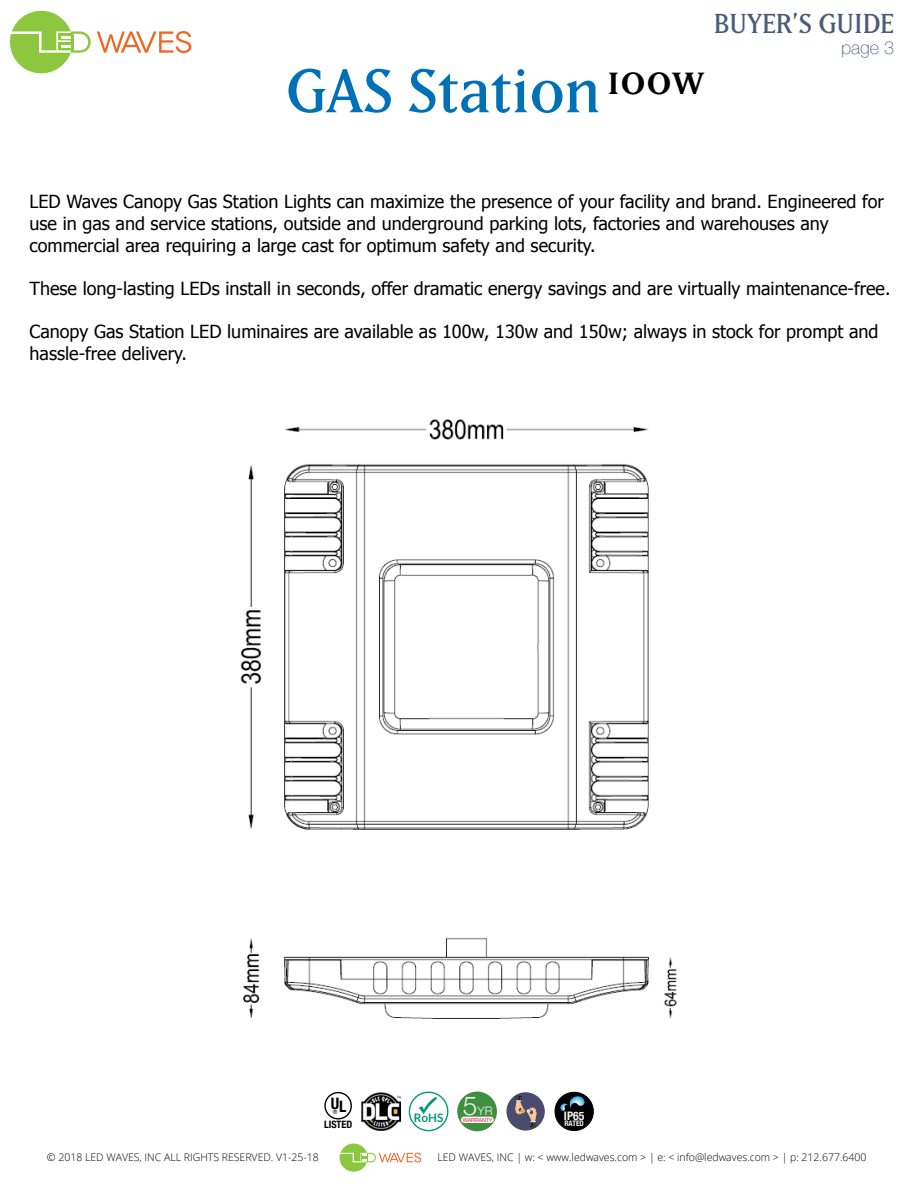
<style>
.page{position:relative;width:918px;height:1188px;background:#fff}
.page>*{position:absolute;margin:0;border:0;box-sizing:border-box;transform-origin:0 0}
.t1{font:60.9px "Matrix IIOT";color:#0071b6}
.t2{font:27px "Matrix IIOT";color:#4a5b78}
.t3{font:300 26.25px "Helvetica Neue";color:#f3f3f3}
.t4{font:18px/21.6px "Tahoma";color:#000}
.t5{font:100 18px "Helvetica Neue";color:#4a5b78}
.t6{font:700 condensed 15.75px "Helvetica Neue";color:#000}
.t7{font:700 11.7px "Lato";color:#009877}
.t8{font:700 condensed 11.7px "Helvetica Neue";color:#f3f3f3}
.t9{font:300 11.7px "Helvetica Neue";color:#f3f3f3}
.t10{font:300 10.5px "Open Sans";color:#000}
.t11{font:700 condensed 10.2px "Helvetica Neue";color:#000}
.t12{font:700 condensed 7.65px "Helvetica Neue";color:#f3f3f3}
.t13{font:5.7px "Helvetica Neue";color:#000}
.t14{font:300 5.55px "Helvetica Neue";color:#ea0029}
</style>
<div class="page">
<img style="left:240px;top:419px;width:437px;height:600px">
<svg style="left:506px;top:1092px;width:39px;height:39px"></svg>
<div style="left:409px;top:1092px;width:39px;height:39px;border:1px solid #009877;border-radius:50%"></div>
<svg style="left:419px;top:1096px;width:18px;height:18px"></svg>
<div style="left:324px;top:1092px;width:28px;height:28px;border:1px solid #000;border-radius:50%"></div>
<div style="left:555px;top:1092px;width:38px;height:39px;background:#000;border-radius:50%"></div>
<div style="left:555px;top:1092px;width:39px;height:39px;border:1px solid #000;border-radius:50%"></div>
<svg style="left:560px;top:1096px;width:25px;height:15px"></svg>
<div style="left:458px;top:1092px;width:38px;height:39px;background:#408f40;border-radius:50%"></div>
<div style="left:457px;top:1092px;width:40px;height:39px;border:1px solid #408f40;border-radius:50%"></div>
<div style="left:461px;top:1117px;width:33px;height:6px;background:#f3f3f3;border-radius:3px"></div>
<img style="left:362px;top:1092px;width:38px;height:39px">
<svg style="left:515px;top:1096px;width:22px;height:31px"></svg>
<svg style="left:97px;top:31px;width:94px;height:22px"></svg>
<svg style="left:9px;top:10px;width:82px;height:64px"></svg>
<svg style="left:339px;top:1143px;width:82px;height:29px"></svg>
<h1 class="t1" style="left:286px;top:54px;width:420px">GAS Station <sup>100w</sup></h1>
<h2 class="t2" style="left:714px;top:7px;width:182px">BUYER’S GUIDE</h2>
<p class="t5" style="left:841px;top:34px;width:55px">page 3</p>
<p class="t4" style="left:30px;top:190px;width:856px">LED Waves Canopy Gas Station Lights can maximize the presence of your facility and brand. Engineered for use in gas and service stations, outside and underground parking lots, factories and warehouses any commercial area requiring a large cast for optimum safety and security.</p>
<p class="t4" style="left:30px;top:277px;width:863px">These long-lasting LEDs install in seconds, offer dramatic energy savings and are virtually maintenance-free.</p>
<p class="t4" style="left:30px;top:320px;width:851px">Canopy Gas Station LED luminaires are available as 100w, 130w and 150w; always in stock for prompt and hassle-free delivery.</p>
<p class="t6" style="left:331px;top:1090px;width:10px">U</p>
<p class="t13" style="left:333px;top:1108px;width:6px">®</p>
<p class="t6" style="left:339px;top:1094px;width:9px">L</p>
<p class="t11" style="left:324px;top:1116px;width:30px">LISTED</p>
<p class="t7" style="left:414px;top:1111px;width:31px">RoHS</p>
<h3 class="t3" style="left:463px;top:1085px;width:16px">5</h3>
<p class="t9" style="left:478px;top:1101px;width:17px">YR</p>
<p class="t14" style="left:463px;top:1115px;width:31px">WARRANTY</p>
<p class="t8" style="left:564px;top:1106px;width:22px">IP65</p>
<p class="t12" style="left:564px;top:1117px;width:21px">RATED</p>
<p class="t10" style="left:47px;top:1150px;width:274px">© 2018 LED WAVES, INC ALL RIGHTS RESERVED. V1-25-18</p>
<p class="t10" style="left:437px;top:1150px;width:431px">LED WAVES, INC | w: &lt; www.ledwaves.com &gt; | e: &lt; info@ledwaves.com &gt; | p: 212.677.6400</p>
</div>
